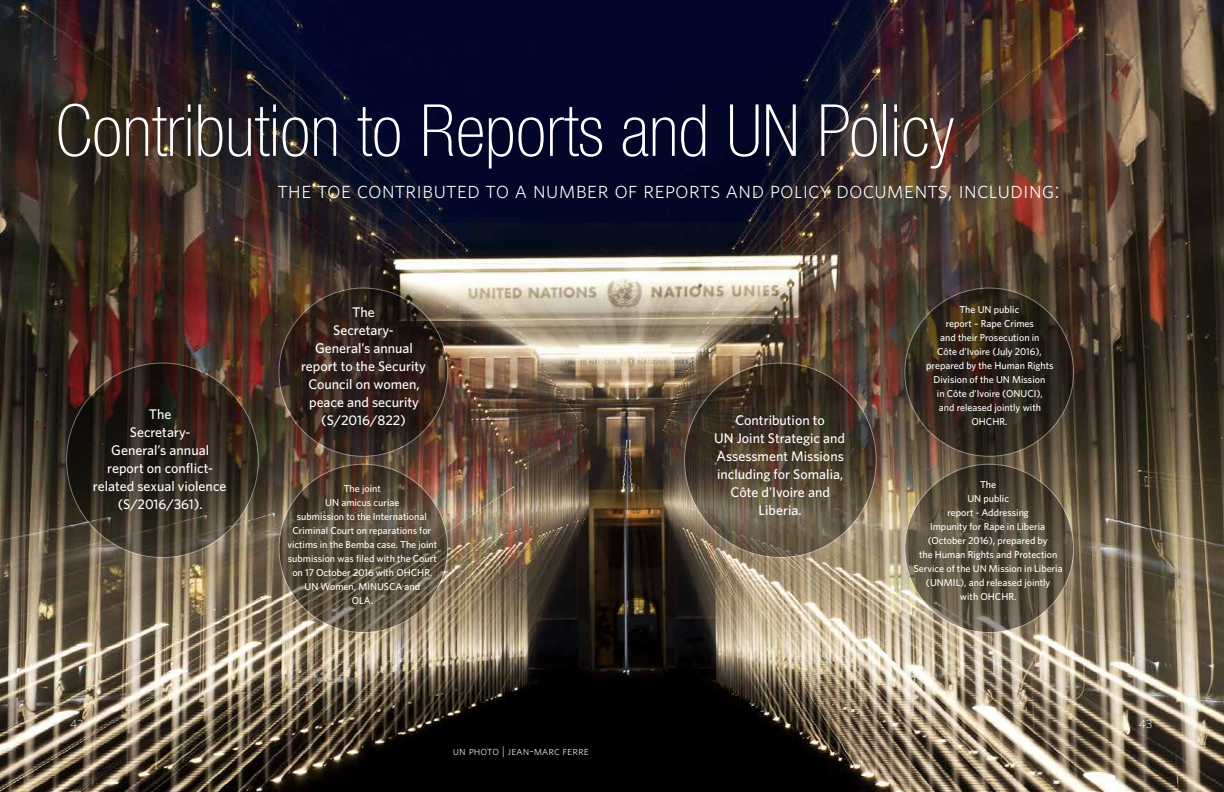
<style>
.page{position:relative;width:1224px;height:792px;background:#fff}
.page>*{position:absolute;margin:0;border:0;box-sizing:border-box;transform-origin:0 0}
.t1{font:100 condensed 72px "Helvetica Neue LT Std";color:#fff}
.t2{font:24px "Whitney Light SC";color:#fff}
.t3{font:500 14px/18px "Whitney";color:#fff;text-align:center}
.t4{font:12px "Whitney Light SC";color:#fff}
.t5{font:300 12px "Whitney";color:#fff}
.t6{font:500 10px/14px "Whitney";color:#fff;text-align:center}
</style>
<div class="page">
<img style="left:0;top:0;width:1224px;height:792px">
<svg style="left:67px;top:363px;width:191px;height:195px;background:#31281f"></svg>
<svg style="left:279px;top:464px;width:169px;height:169px;background:#594d3d"></svg>
<svg style="left:279px;top:288px;width:169px;height:168px;background:#30211b"></svg>
<svg style="left:684px;top:363px;width:192px;height:195px;background:#4e4233"></svg>
<svg style="left:905px;top:464px;width:169px;height:169px;background:#595040"></svg>
<svg style="left:905px;top:288px;width:169px;height:168px;background:#2e251a"></svg>
<h1 class="t1" style="left:56px;top:90px;width:900px">Contribution to Reports and UN Policy</h1>
<h2 class="t2" style="left:277px;top:176px;width:784px">the toe contributed to a number of reports and policy documents, including:</h2>
<h3 class="t3" style="left:93px;top:404px;width:135px">The<br>Secretary-<br>General’s annual report on conflict&shy;related sexual violence (S/2016/361).</h3>
<h3 class="t3" style="left:301px;top:302px;width:126px">The<br>Secretary-<br>General’s annual report to the Security<br>Council on women, peace and security (S/2016/822)</h3>
<p class="t6" style="left:287px;top:481px;width:151px">The joint<br>UN amicus curiae<br>submission to the International<br>Criminal Court on reparations for victims in the Bemba case. The joint submission was filed with the Court on 17 October 2016 with OHCHR,<br>UN Women, MINUSCA and<br>OLA.</p>
<h3 class="t3" style="left:714px;top:411px;width:132px">Contribution to<br>UN Joint Strategic and<br>Assessment Missions including for Somalia,<br>Côte d’Ivoire and<br>Liberia.</h3>
<p class="t6" style="left:926px;top:302px;width:129px">The UN public<br>report – Rape Crimes<br>and their Prosecution in<br>Côte d’Ivoire (July 2016), prepared by the Human Rights<br>Division of the UN Mission<br>in Côte d’Ivoire (ONUCI),<br>and released jointly with<br>OHCHR.</p>
<p class="t6" style="left:914px;top:477px;width:150px">The<br>UN public<br>report - Addressing<br>Impunity for Rape in Liberia (October 2016), prepared by<br>the Human Rights and Protection<br>Service of the UN Mission in Liberia (UNMIL), and released jointly<br>with OHCHR.</p>
<p class="t5" style="left:70px;top:717px;width:15px">42</p>
<p class="t5" style="left:1139px;top:717px;width:15px">43</p>
<p class="t4" style="left:453px;top:744px;width:138px">un photo | jean-marc ferre</p>
</div>
